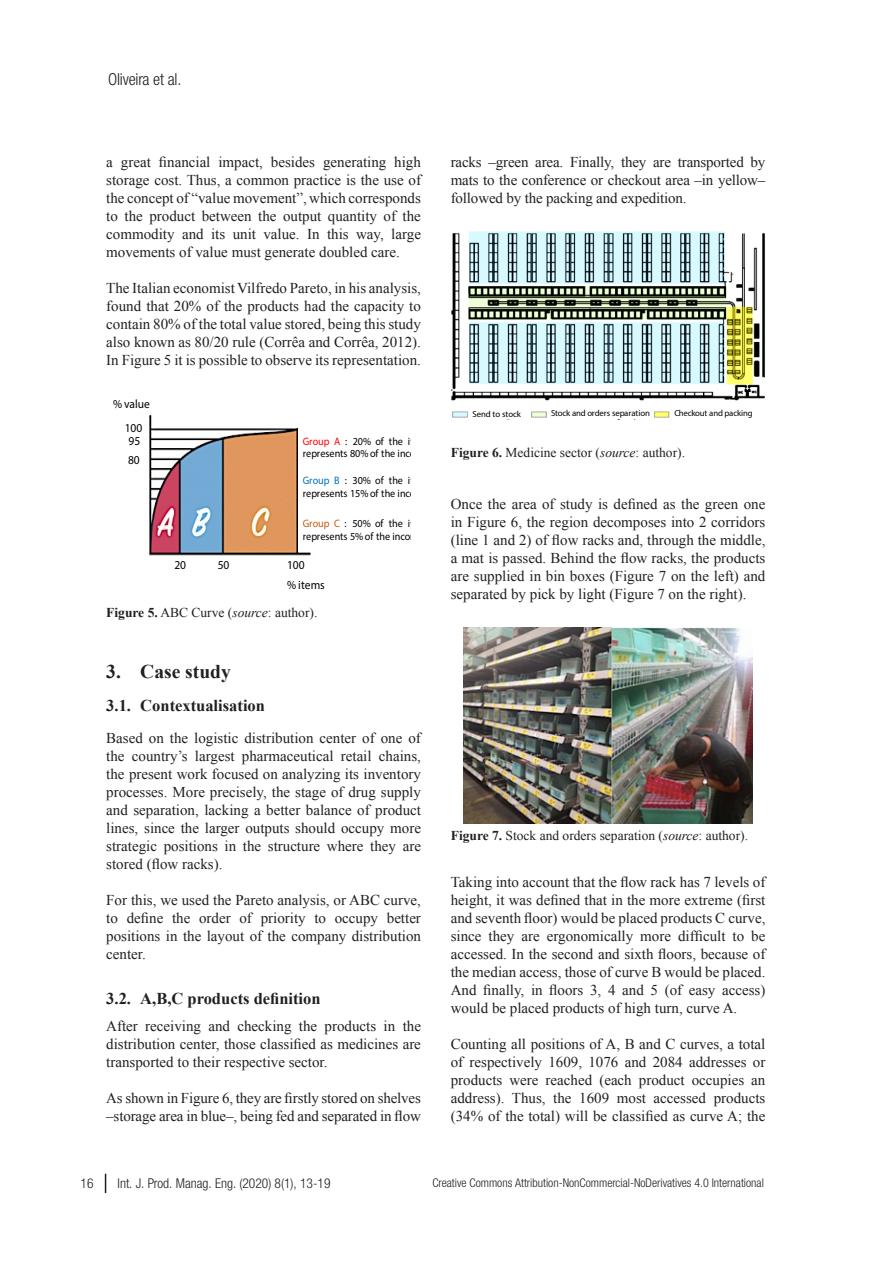
<style>
.page{position:relative;width:893px;height:1263px;background:#fff}
.page>*{position:absolute;margin:0;border:0;box-sizing:border-box;transform-origin:0 0}
.t1{font:700 19.5px "Times New Roman";color:#231f20}
.t2{font:700 16.5px "Times New Roman";color:#231f20}
.t3{font:300 condensed 16.5px "Helvetica Neue LTW1 G";letter-spacing:-.01em;color:#231f20}
.IJPME_TEXTO{font:15px/18px "Times New Roman";color:#231f20;text-align:justify}
.IJPME_TITULO_IMAGEN{font:13.5px "Times New Roman";color:#231f20}
.t4{font:300 condensed 13.5px "Helvetica Neue LTW1 G";color:#231f20}
.t5{font:12.15px "Myriad Pro";letter-spacing:-.005em;color:#000;scale:.95 1}
.t6{font:300 condensed 12px "Helvetica Neue LTW1 G";color:#231f20}
.t7{font:10.8px/12.8px "Myriad Pro";letter-spacing:-.005em;color:#000;scale:.95 1}
.t8{font:8.7px "Myriad Pro";letter-spacing:-.015em;color:#000}
.s1{color:#f00}
.s2{color:#0070c0}
.s3{color:#c55a11}
.s4{font-weight:700}
.s5{font-style:italic}
</style>
<div class="page">
<img style="left:149px;top:414px;width:162px;height:161px">
<div style="left:298px;top:426px;width:112px;height:43px;background:#fff"></div>
<div style="left:298px;top:465px;width:112px;height:43px;background:#fff"></div>
<div style="left:298px;top:508px;width:112px;height:44px;background:#fff"></div>
<div style="left:265px;top:557px;width:61px;height:15px;background:#fff"></div>
<div style="left:193px;top:557px;width:61px;height:15px;background:#fff"></div>
<div style="left:150px;top:557px;width:61px;height:15px;background:#fff"></div>
<img style="left:451px;top:231px;width:314px;height:187px">
<div style="left:469px;top:408px;width:56px;height:11px;background:#fff"></div>
<div style="left:547px;top:408px;width:107px;height:11px;background:#fff"></div>
<div style="left:671px;top:408px;width:88px;height:11px;background:#fff"></div>
<img style="left:464px;top:627px;width:289px;height:197px">
<svg style="left:105px;top:1174px;width:1px;height:19px"></svg>
<p class="t3" style="left:108px;top:70px;width:75px">Oliveira et al.</p>
<p class="IJPME_TEXTO" style="left:106px;top:153px;width:316px">a great financial impact, besides generating high storage cost. Thus, a common practice is the use of the concept of “value movement”, which corresponds to the product between the output quantity of the commodity and its unit value. In this way, large movements of value must generate doubled care.</p>
<p class="IJPME_TEXTO" style="left:106px;top:279px;width:316px">The Italian economist Vilfredo Pareto, in his analysis, found that 20% of the products had the capacity to contain 80% of the total value stored, being this study also known as 80/20 rule (Corrêa and Corrêa, 2012).<br>In Figure 5 it is possible to observe its representation.</p>
<p class="t5" style="left:113px;top:397px;width:40px">% value</p>
<p class="t7" style="left:303px;top:434px;width:137px"><span class="s1">Group A</span> : 20% of the items represents 80% of the income</p>
<p class="t7" style="left:303px;top:473px;width:137px"><span class="s2">Group B</span> : 30% of the items represents 15% of the income</p>
<p class="t7" style="left:303px;top:517px;width:137px"><span class="s3">Group C</span> : 50% of the items represents 5% of the income</p>
<p class="t5" style="left:287px;top:577px;width:41px">% items</p>
<p class="t5" style="left:125px;top:421px;width:20px">100</p>
<p class="t5" style="left:129px;top:434px;width:14px">95</p>
<p class="t5" style="left:128px;top:452px;width:14px">80</p>
<p class="t5" style="left:174px;top:557px;width:14px">20</p>
<p class="t5" style="left:218px;top:557px;width:14px">50</p>
<p class="t5" style="left:287px;top:557px;width:20px">100</p>
<p class="IJPME_TITULO_IMAGEN" style="left:106px;top:603px;width:213px"><span class="s4">Figure 5.</span> ABC Curve (<span class="s5">source</span>: author).</p>
<p class="t1" style="left:106px;top:658px;width:126px">3. Case study</p>
<p class="t2" style="left:106px;top:694px;width:160px">3.1. Contextualisation</p>
<p class="IJPME_TEXTO" style="left:106px;top:729px;width:316px">Based on the logistic distribution center of one of the country’s largest pharmaceutical retail chains, the present work focused on analyzing its inventory processes. More precisely, the stage of drug supply and separation, lacking a better balance of product lines, since the larger outputs should occupy more strategic positions in the structure where they are stored (flow racks).</p>
<p class="IJPME_TEXTO" style="left:106px;top:891px;width:316px">For this, we used the Pareto analysis, or ABC curve, to define the order of priority to occupy better positions in the layout of the company distribution center.</p>
<p class="t2" style="left:106px;top:987px;width:216px">3.2. A,B,C products definition</p>
<p class="IJPME_TEXTO" style="left:106px;top:1017px;width:316px">After receiving and checking the products in the distribution center, those classified as medicines are transported to their respective sector.</p>
<p class="IJPME_TEXTO" style="left:106px;top:1089px;width:316px">As shown in Figure 6, they are firstly stored on shelves –storage area in blue–, being fed and separated in flow</p>
<p class="IJPME_TEXTO" style="left:451px;top:153px;width:316px">racks –green area. Finally, they are transported by mats to the conference or checkout area –in yellow– followed by the packing and expedition.</p>
<p class="t8" style="left:473px;top:408px;width:50px">Send to stock</p>
<p class="t8" style="left:551px;top:408px;width:100px">Stock and orders separation</p>
<p class="t8" style="left:674px;top:408px;width:80px">Checkout and packing</p>
<p class="IJPME_TITULO_IMAGEN" style="left:451px;top:443px;width:236px"><span class="s4">Figure 6.</span> Medicine sector (<span class="s5">source</span>: author).</p>
<p class="IJPME_TEXTO" style="left:451px;top:495px;width:316px">Once the area of study is defined as the green one in Figure 6, the region decomposes into 2 corridors (line 1 and 2) of flow racks and, through the middle, a mat is passed. Behind the flow racks, the products are supplied in bin boxes (Figure 7 on the left) and separated by pick by light (Figure 7 on the right).</p>
<p class="IJPME_TITULO_IMAGEN" style="left:451px;top:826px;width:299px"><span class="s4">Figure 7.</span> Stock and orders separation (<span class="s5">source</span>: author).</p>
<p class="IJPME_TEXTO" style="left:451px;top:873px;width:316px">Taking into account that the flow rack has 7 levels of height, it was defined that in the more extreme (first and seventh floor) would be placed products C curve, since they are ergonomically more difficult to be accessed. In the second and sixth floors, because of the median access, those of curve B would be placed.<br>And finally, in floors 3, 4 and 5 (of easy access) would be placed products of high turn, curve A.</p>
<p class="IJPME_TEXTO" style="left:451px;top:1035px;width:316px">Counting all positions of A, B and C curves, a total of respectively 1609, 1076 and 2084 addresses or products were reached (each product occupies an address). Thus, the 1609 most accessed products (34% of the total) will be classified as curve A; the</p>
<p class="t4" style="left:81px;top:1175px;width:14px">16</p>
<p class="t4" style="left:118px;top:1175px;width:214px">Int. J. Prod. Manag. Eng. (2020) 8(1), 13-19</p>
<p class="t6" style="left:432px;top:1176px;width:333px">Creative Commons Attribution-NonCommercial-NoDerivatives 4.0 International</p>
</div>
